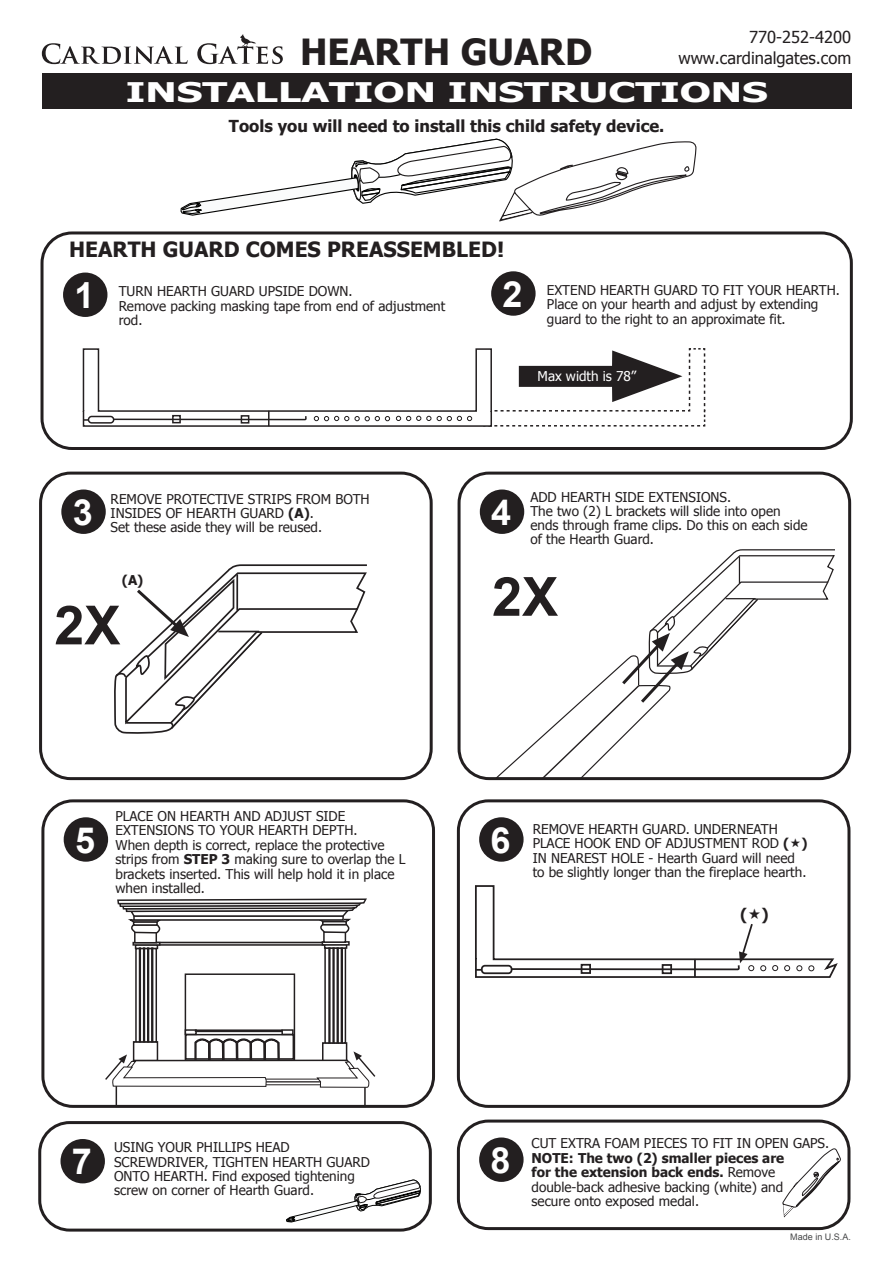
<style>
.page{position:relative;width:893px;height:1263px;background:#fff}
.page>*{position:absolute;margin:0;border:0;box-sizing:border-box;transform-origin:0 0}
.t1{font:700 54px "Arial";color:#231f20}
.t2{font:700 36px "Tahoma";color:#231f20}
.t3{font:700 36px "Arial";color:#fff}
.t4{font:700 27px "Tahoma";color:#fff;scale:1.5 1}
.t5{font:700 21px "Tahoma";color:#231f20}
.t6{font:700 16.5px "Tahoma";color:#231f20}
.t7{font:16.5px/21px "Tahoma";color:#231f20;text-align:right}
.t8{font:700 15.9px "Tahoma";color:#231f20}
.t9{font:13.5px/14.4px "Tahoma";color:#231f20}
.t10{font:13.5px "Tahoma";color:#fff}
.t11{font:700 13.5px "Tahoma";color:#231f20}
.t12{font:9px "Arial";color:#474849}
.s1{font-weight:700}
</style>
<div class="page">
<div style="left:40px;top:231px;width:812px;height:219px;border:3px solid #231f20;border-radius:30px"></div>
<div style="left:42px;top:74px;width:809px;height:36px;background:#231f20"></div>
<div style="left:63px;top:273px;width:44px;height:44px;background:#231f20;border-radius:50%"></div>
<svg style="left:42px;top:43px;width:145px;height:21px"></svg>
<svg style="left:197px;top:34px;width:86px;height:30px"></svg>
<svg style="left:180px;top:138px;width:517px;height:84px"></svg>
<svg style="left:82px;top:348px;width:624px;height:79px"></svg>
<div style="left:491px;top:271px;width:44px;height:45px;background:#231f20;border-radius:50%"></div>
<div style="left:61px;top:490px;width:45px;height:44px;background:#231f20;border-radius:50%"></div>
<div style="left:39px;top:472px;width:393px;height:308px;border:3px solid #231f20;border-radius:30px"></div>
<div style="left:155px;top:942px;width:172px;height:4px;border:1px solid #231f20"></div>
<div style="left:132px;top:942px;width:28px;height:4px;border:1px solid #231f20"></div>
<div style="left:134px;top:931px;width:23px;height:12px;border:1px solid #231f20"></div>
<div style="left:321px;top:941px;width:28px;height:5px;border:1px solid #231f20"></div>
<div style="left:323px;top:931px;width:23px;height:12px;border:1px solid #231f20"></div>
<svg style="left:117px;top:898px;width:250px;height:36px"></svg>
<div style="left:480px;top:490px;width:44px;height:44px;background:#231f20;border-radius:50%"></div>
<div style="left:457px;top:472px;width:394px;height:308px;border:3px solid #231f20;border-radius:30px"></div>
<svg style="left:493px;top:549px;width:343px;height:232px"></svg>
<svg style="left:114px;top:564px;width:253px;height:170px"></svg>
<div style="left:64px;top:817px;width:44px;height:45px;background:#231f20;border-radius:50%"></div>
<div style="left:41px;top:799px;width:394px;height:309px;border:3px solid #231f20;border-radius:30px"></div>
<svg style="left:105px;top:943px;width:271px;height:145px"></svg>
<div style="left:479px;top:817px;width:44px;height:45px;background:#231f20;border-radius:50%"></div>
<div style="left:457px;top:799px;width:393px;height:309px;border:3px solid #231f20;border-radius:30px"></div>
<div style="left:60px;top:1139px;width:45px;height:44px;background:#231f20;border-radius:50%"></div>
<div style="left:38px;top:1121px;width:394px;height:111px;border:3px solid #231f20;border-radius:30px"></div>
<svg style="left:286px;top:1180px;width:136px;height:42px"></svg>
<div style="left:479px;top:1138px;width:44px;height:44px;background:#231f20;border-radius:50%"></div>
<div style="left:457px;top:1120px;width:393px;height:110px;border:3px solid #231f20;border-radius:30px"></div>
<svg style="left:782px;top:1148px;width:59px;height:69px"></svg>
<svg style="left:475px;top:885px;width:363px;height:93px"></svg>
<h2 class="t2" style="left:300px;top:26px;width:293px">HEARTH GUARD</h2>
<p class="t7" style="left:678px;top:26px;width:174px">770-252-4200 www.cardinalgates.com</p>
<h3 class="t4" style="left:126px;top:73px;width:429px">INSTALLATION INSTRUCTIONS</h3>
<p class="t6" style="left:229px;top:114px;width:437px">Tools you will need to install this child safety device.</p>
<h3 class="t5" style="left:69px;top:234px;width:436px">HEARTH GUARD COMES PREASSEMBLED!</h3>
<h2 class="t3" style="left:74px;top:271px;width:22px">1</h2>
<p class="t9" style="left:119px;top:283px;width:328px">TURN HEARTH GUARD UPSIDE DOWN.<br>Remove packing masking tape from end of adjustment rod.</p>
<h2 class="t3" style="left:502px;top:270px;width:22px">2</h2>
<p class="t9" style="left:547px;top:282px;width:294px">EXTEND HEARTH GUARD TO FIT YOUR HEARTH.<br>Place on your hearth and adjust by extending guard to the right to an approximate fit.</p>
<p class="t10" style="left:537px;top:367px;width:100px">Max width is 78”</p>
<h2 class="t3" style="left:73px;top:488px;width:22px">3</h2>
<p class="t9" style="left:111px;top:491px;width:260px">REMOVE PROTECTIVE STRIPS FROM BOTH<br>INSIDES OF HEARTH GUARD <span class="s1">(A)</span>.</p>
<p class="t9" style="left:111px;top:519px;width:213px">Set these aside they will be reused.</p>
<h2 class="t3" style="left:491px;top:488px;width:22px">4</h2>
<p class="t9" style="left:530px;top:489px;width:279px">ADD HEARTH SIDE EXTENSIONS.<br>The two (2) L brackets will slide into open ends through frame clips. Do this on each side of the Hearth Guard.</p>
<p class="t11" style="left:122px;top:570px;width:23px">(A)</p>
<h1 class="t1" style="left:492px;top:561px;width:68px">2X</h1>
<h1 class="t1" style="left:54px;top:589px;width:68px">2X</h1>
<p class="t9" style="left:115px;top:808px;width:291px">PLACE ON HEARTH AND ADJUST SIDE EXTENSIONS TO YOUR HEARTH DEPTH.<br>When depth is correct, replace the protective strips from <span class="s1">STEP 3</span> making sure to overlap the L brackets inserted. This will help hold it in place when installed.</p>
<h2 class="t3" style="left:75px;top:816px;width:22px">5</h2>
<h2 class="t3" style="left:490px;top:816px;width:22px">6</h2>
<p class="t9" style="left:532px;top:821px;width:276px">REMOVE HEARTH GUARD. UNDERNEATH PLACE HOOK END OF ADJUSTMENT ROD <span class="s1">( )<br></span>IN NEAREST HOLE - Hearth Guard will need to be slightly longer than the fireplace hearth.</p>
<p class="t8" style="left:740px;top:903px;width:30px">( )</p>
<p class="t9" style="left:114px;top:1140px;width:257px">USING YOUR PHILLIPS HEAD<br>SCREWDRIVER, TIGHTEN HEARTH GUARD<br>ONTO HEARTH. Find exposed tightening screw on corner of Hearth Guard.</p>
<p class="t9" style="left:531px;top:1136px;width:299px">CUT EXTRA FOAM PIECES TO FIT IN OPEN GAPS.</p>
<h2 class="t3" style="left:72px;top:1138px;width:22px">7</h2>
<h2 class="t3" style="left:490px;top:1136px;width:22px">8</h2>
<p class="t9" style="left:531px;top:1150px;width:254px"><span class="s1">NOTE: The two (2) smaller pieces are for the extension back ends.</span> Remove double-back adhesive backing (white) and secure onto exposed medal.</p>
<p class="t12" style="left:790px;top:1231px;width:62px">Made in U.S.A.</p>
</div>
